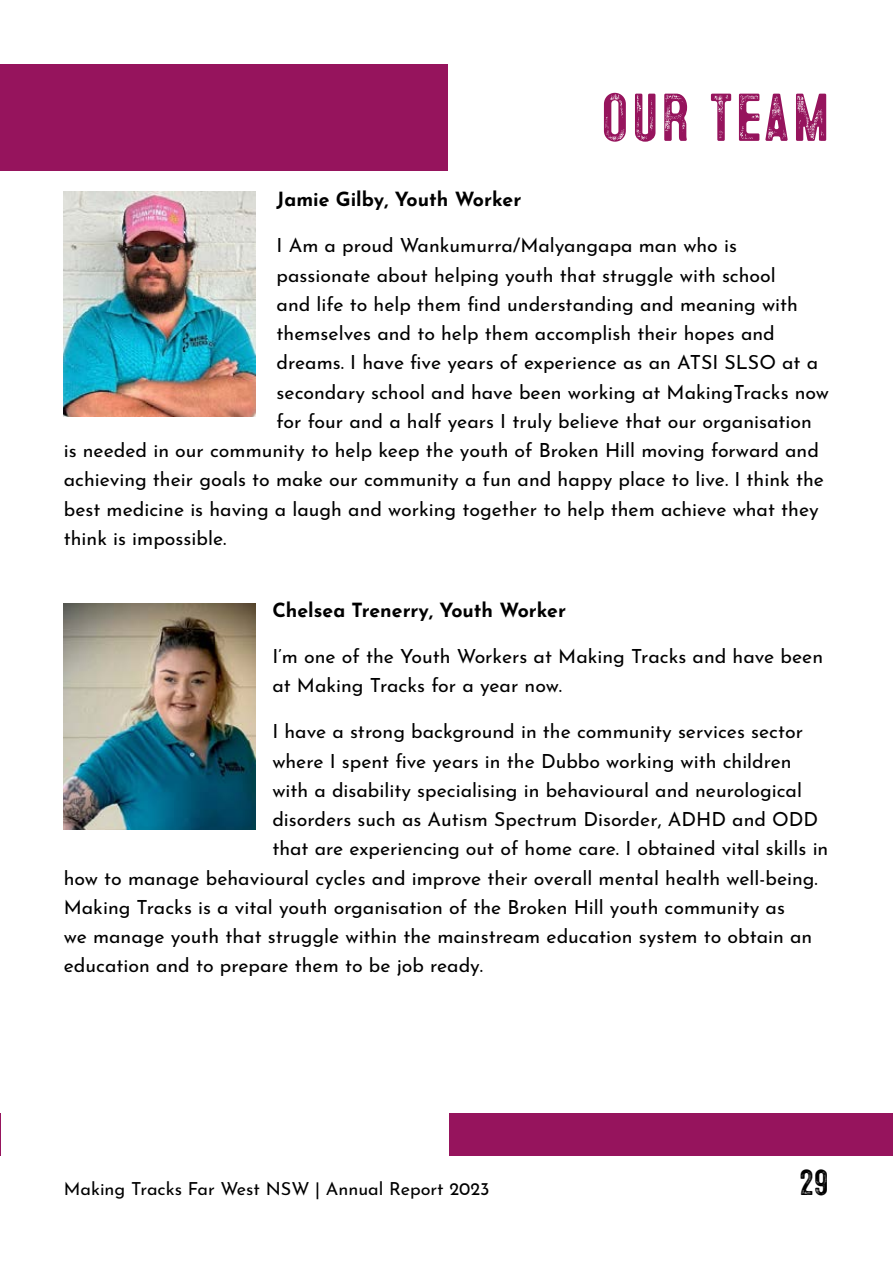
<style>
.page{position:relative;width:893px;height:1263px;background:#fff}
.page>*{position:absolute;margin:0;border:0;box-sizing:border-box;transform-origin:0 0}
.t1{font:67.5px "Microbrew Soft Four";color:#96145d}
.t2{font:36px "Microbrew Soft Four";color:#000}
.t3{font:19.5px/29.2px "Josefin Sans";color:#000}
.t4{font:700 19.5px "Josefin Sans";color:#000}
.t5{font:18px "Josefin Sans";color:#000}
</style>
<div class="page">
<hr style="left:0;top:1113px;width:1px;height:43px;background:#96145d">
<div style="left:1px;top:64px;width:448px;height:107px;background:#96145d"></div>
<div style="left:450px;top:1113px;width:443px;height:43px;background:#96145d"></div>
<img style="left:64px;top:191px;width:191px;height:226px">
<img style="left:64px;top:604px;width:191px;height:225px">
<h1 class="t1" style="left:600px;top:79px;width:233px">OUR TEAM</h1>
<p class="t4" style="left:277px;top:182px;width:246px">Jamie Gilby, Youth Worker</p>
<p class="t3" style="left:277px;top:228px;width:462px">I Am a proud Wankumurra/Malyangapa man who is</p>
<p class="t3" style="left:277px;top:258px;width:501px">passionate about helping youth that struggle with school</p>
<p class="t3" style="left:277px;top:287px;width:523px">and life to help them find understanding and meaning with</p>
<p class="t3" style="left:277px;top:316px;width:500px">themselves and to help them accomplish their hopes and</p>
<p class="t3" style="left:277px;top:345px;width:543px">dreams. I have five years of experience as an ATSI SLSO at a</p>
<p class="t3" style="left:277px;top:375px;width:554px">secondary school and have been working at MakingTracks now</p>
<p class="t3" style="left:277px;top:404px;width:537px">for four and a half years I truly believe that our organisation</p>
<p class="t3" style="left:64px;top:433px;width:757px">is needed in our community to help keep the youth of Broken Hill moving forward and</p>
<p class="t3" style="left:64px;top:462px;width:762px">achieving their goals to make our community a fun and happy place to live. I think the</p>
<p class="t3" style="left:64px;top:492px;width:756px">best medicine is having a laugh and working together to help them achieve what they</p>
<p class="t3" style="left:64px;top:521px;width:164px">think is impossible.</p>
<p class="t4" style="left:272px;top:592px;width:295px">Chelsea Trenerry, Youth Worker</p>
<p class="t3" style="left:272px;top:639px;width:552px">I’m one of the Youth Workers at Making Tracks and have been at Making Tracks for a year now.</p>
<p class="t3" style="left:272px;top:714px;width:532px">I have a strong background in the community services sector</p>
<p class="t3" style="left:272px;top:744px;width:521px">where I spent five years in the Dubbo working with children</p>
<p class="t3" style="left:272px;top:773px;width:531px">with a disability specialising in behavioural and neurological</p>
<p class="t3" style="left:272px;top:802px;width:547px">disorders such as Autism Spectrum Disorder, ADHD and ODD</p>
<p class="t3" style="left:272px;top:831px;width:558px">that are experiencing out of home care. I obtained vital skills in</p>
<p class="t3" style="left:64px;top:861px;width:756px">how to manage behavioural cycles and improve their overall mental health well-being.</p>
<p class="t3" style="left:64px;top:890px;width:723px">Making Tracks is a vital youth organisation of the Broken Hill youth community as</p>
<p class="t3" style="left:64px;top:919px;width:750px">we manage youth that struggle within the mainstream education system to obtain an</p>
<p class="t3" style="left:64px;top:948px;width:421px">education and to prepare them to be job ready.</p>
<p class="t5" style="left:64px;top:1173px;width:427px">Making Tracks Far West NSW | Annual Report 2023</p>
<h2 class="t2" style="left:799px;top:1162px;width:32px">29</h2>
</div>
